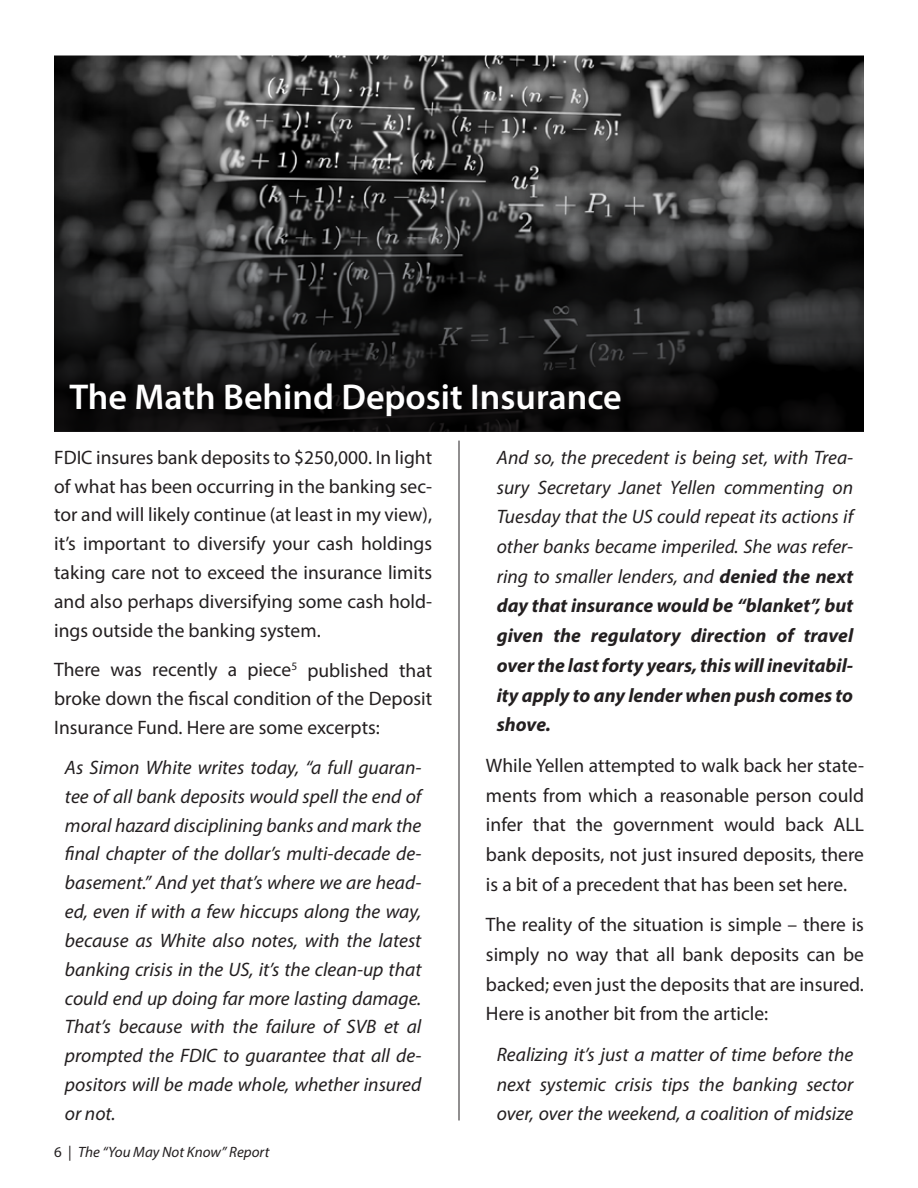
<style>
.page{position:relative;width:918px;height:1188px;background:#fff}
.page>*{position:absolute;margin:0;border:0;box-sizing:border-box;transform-origin:0 0}
.t1{font:600 36px "Myriad Pro";color:#fff}
.t2{font:italic 19.5px/28.8px "Myriad Pro";color:#231f20;text-align:justify}
.t3{font:19.5px/29.7px "Myriad Pro";color:#231f20;text-align:justify}
.t4{font:italic 15px "Myriad Pro";color:#231f20}
.s1{font-style:normal}
.s2{font-weight:700}
</style>
<div class="page">
<hr style="left:459px;top:54px;width:1px;height:1066px;background:#231f20">
<svg style="left:54px;top:54px;width:810px;height:391px"></svg>
<svg style="left:54px;top:131px;width:810px;height:301px;background:#262627"></svg>
<h1 class="t1" style="left:69px;top:374px;width:554px">The Math Behind Deposit Insurance</h1>
<p class="t3" style="left:54px;top:443px;width:380px;line-height:28.8px">FDIC insures bank deposits to $250,000. In light of what has been occurring in the banking sec&shy;tor and will likely continue (at least in my view), it’s important to diversify your cash holdings taking care not to exceed the insurance limits and also perhaps diversifying some cash hold&shy;ings outside the banking system.</p>
<p class="t3" style="left:54px;top:655px;width:379px;line-height:29px">There was recently a piece<sup>5</sup> published that broke down the fiscal condition of the Deposit Insurance Fund. Here are some excerpts:</p>
<p class="t2" style="left:65px;top:753px;width:358px">As Simon White writes today, “a full guaran&shy;tee of all bank deposits would spell the end of moral hazard disciplining banks and mark the final chapter of the dollar’s multi-decade de&shy;basement.” And yet that’s where we are head&shy;ed, even if with a few hiccups along the way, because as White also notes, with the latest banking crisis in the US, it’s the clean-up that could end up doing far more lasting damage.<br>That’s because with the failure of SVB et al prompted the FDIC to guarantee that all de&shy;positors will be made whole, whether insured or not.</p>
<p class="t4" style="left:54px;top:1143px;width:217px"><span class="s1">6 |</span> The “You May Not Know” Report</p>
<p class="t2" style="left:497px;top:442px;width:358px;line-height:29.7px">And so, the precedent is being set, with Trea&shy;sury Secretary Janet Yellen commenting on Tuesday that the US could repeat its actions if other banks became imperiled. She was refer&shy;ring to smaller lenders, and <span class="s2">denied the next day that insurance would be “blanket”, but given the regulatory direction of travel over the last forty years, this will inevitabil&shy;ity apply to any lender when push comes to shove.</span></p>
<p class="t3" style="left:486px;top:750px;width:380px">While Yellen attempted to walk back her state&shy;ments from which a reasonable person could infer that the government would back ALL bank deposits, not just insured deposits, there is a bit of a precedent that has been set here.</p>
<p class="t3" style="left:486px;top:910px;width:380px">The reality of the situation is simple – there is simply no way that all bank deposits can be backed; even just the deposits that are insured.<br>Here is another bit from the article:</p>
<p class="t2" style="left:497px;top:1039px;width:358px;line-height:29.7px">Realizing it’s just a matter of time before the next systemic crisis tips the banking sector over, over the weekend, a coalition of midsize</p>
</div>
